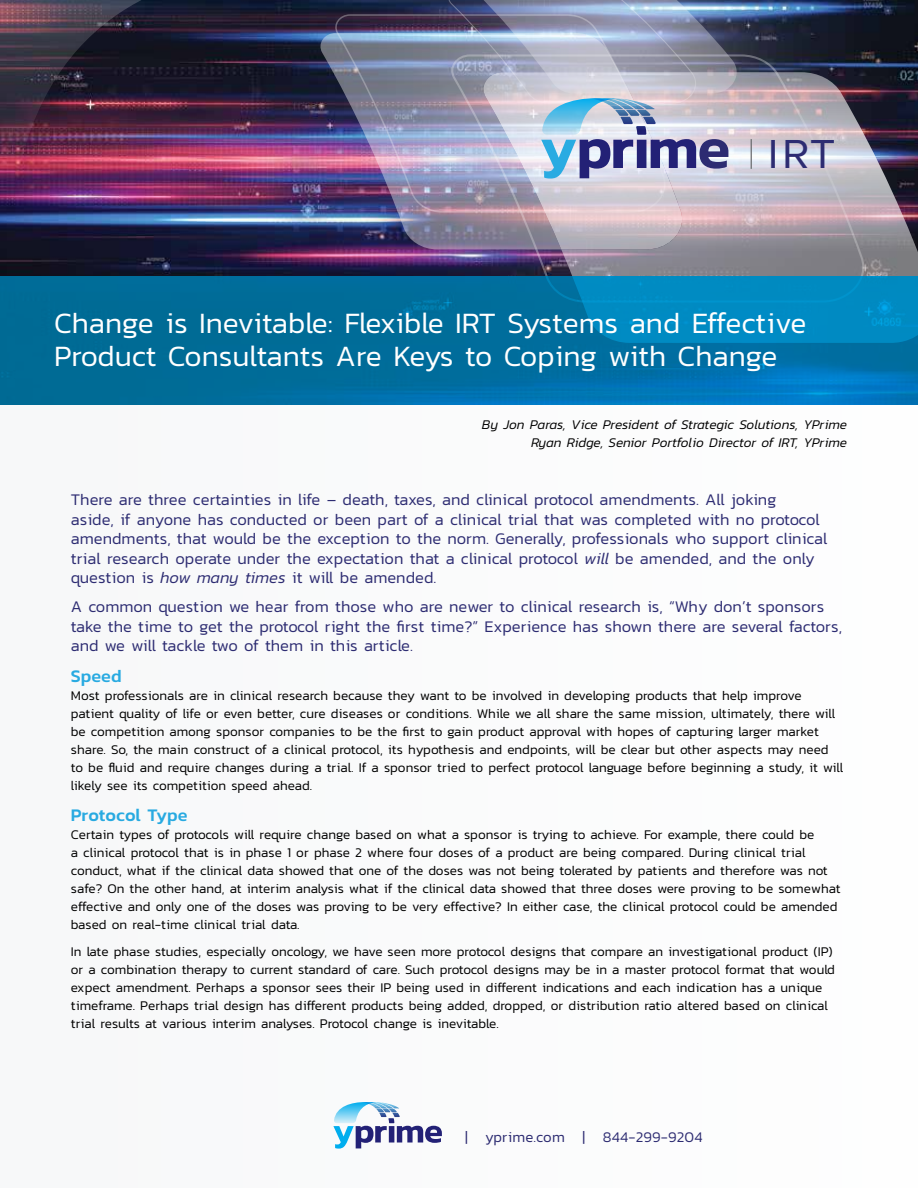
<style>
.page{position:relative;width:918px;height:1188px;background:#fff}
.page>*{position:absolute;margin:0;border:0;box-sizing:border-box;transform-origin:0 0}
.t1{font:42px "Proxima Nova";color:#2d2c72;scale:1.08 1}
.t2{font:300 30px/33px "Kanit";color:#fff}
.t3{font:500 18px "Kanit";color:#28aae1}
.t4{font:300 16.5px/19.5px "Kanit";color:#2d2c72}
.t5{font:300 15px "Kanit";letter-spacing:.01em;color:#2d2c72}
.t6{font:300 13.5px/18px "Kanit";color:#000}
.t7{font:italic 300 13.5px/18px "Kanit";color:#000;text-align:right}
.s1{font-family:"Proxima Nova T";font-weight:100;color:#6d6e71}
.s2{font-style:italic}
</style>
<div class="page">
<div style="left:0;top:405px;width:918px;height:783px;background:#f7f8f9"></div>
<svg style="left:333px;top:1102px;width:109px;height:47px"></svg>
<img style="left:0;top:0;width:918px;height:277px">
<img style="left:864px;top:72px;width:54px;height:205px">
<img style="left:320px;top:33px;width:128px;height:216px">
<img style="left:451px;top:54px;width:413px;height:223px">
<img style="left:335px;top:14px;width:113px;height:199px">
<img style="left:0;top:0;width:279px;height:217px">
<img style="left:448px;top:0;width:289px;height:249px">
<svg style="left:0;top:277px;width:918px;height:128px;background:#0073a6"></svg>
<h1 class="t1" style="left:747px;top:123px;width:84px"><span class="s1">|</span> IRT</h1>
<h2 class="t2" style="left:54px;top:306px;width:754px">Change is Inevitable: Flexible IRT Systems and Effective<br>Product Consultants Are Keys to Coping with Change</h2>
<p class="t7" style="left:482px;top:416px;width:367px">By Jon Paras, Vice President of Strategic Solutions, YPrime<br>Ryan Ridge, Senior Portfolio Director of IRT, YPrime</p>
<p class="t4" style="left:71px;top:490px;width:758px">There are three certainties in life – death, taxes, and clinical protocol amendments. All joking<br>aside, if anyone has conducted or been part of a clinical trial that was completed with no protocol amendments, that would be the exception to the norm. Generally, professionals who support clinical trial research operate under the expectation that a clinical protocol <span class="s2">will</span> be amended, and the only question is <span class="s2">how many times</span> it will be amended.</p>
<p class="t4" style="left:71px;top:597px;width:773px">A common question we hear from those who are newer to clinical research is, “Why don’t sponsors take the time to get the protocol right the first time?” Experience has shown there are several factors, and we will tackle two of them in this article.</p>
<h3 class="t3" style="left:71px;top:662px;width:52px">Speed</h3>
<p class="t6" style="left:71px;top:686px;width:774px">Most professionals are in clinical research because they want to be involved in developing products that help improve patient quality of life or even better, cure diseases or conditions. While we all share the same mission, ultimately, there will be competition among sponsor companies to be the first to gain product approval with hopes of capturing larger market share. So, the main construct of a clinical protocol, its hypothesis and endpoints, will be clear but other aspects may need to be fluid and require changes during a trial. If a sponsor tried to perfect protocol language before beginning a study, it will likely see its competition speed ahead.</p>
<h3 class="t3" style="left:71px;top:801px;width:118px">Protocol Type</h3>
<p class="t6" style="left:71px;top:825px;width:771px">Certain types of protocols will require change based on what a sponsor is trying to achieve. For example, there could be<br>a clinical protocol that is in phase 1 or phase 2 where four doses of a product are being compared. During clinical trial conduct, what if the clinical data showed that one of the doses was not being tolerated by patients and therefore was not safe? On the other hand, at interim analysis what if the clinical data showed that three doses were proving to be somewhat effective and only one of the doses was proving to be very effective? In either case, the clinical protocol could be amended based on real-time clinical trial data.</p>
<p class="t6" style="left:71px;top:943px;width:766px">In late phase studies, especially oncology, we have seen more protocol designs that compare an investigational product (IP) or a combination therapy to current standard of care. Such protocol designs may be in a master protocol format that would expect amendment. Perhaps a sponsor sees their IP being used in different indications and each indication has a unique timeframe. Perhaps trial design has different products being added, dropped, or distribution ratio altered based on clinical trial results at various interim analyses. Protocol change is inevitable.</p>
<p class="t5" style="left:465px;top:1127px;width:239px">| yprime.com | 844-299-9204</p>
</div>
